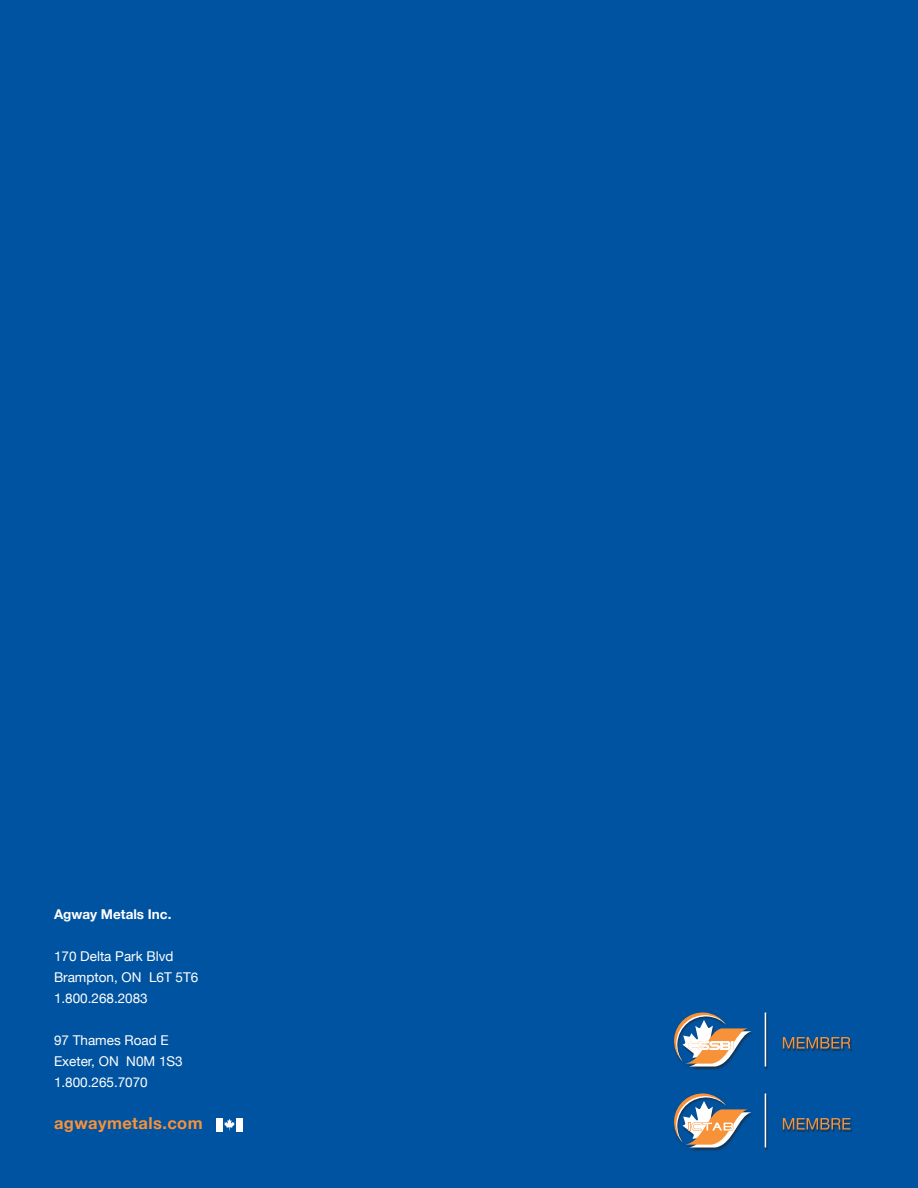
<style>
.page{position:relative;width:918px;height:1188px;background:#0053a0}
.page>*{position:absolute;margin:0;border:0;box-sizing:border-box;transform-origin:0 0}
.t1{font:700 16.5px "Helvetica Neue";letter-spacing:.025em;color:#f79239}
.t2{font:13.5px/21px "Helvetica Neue";color:#fff}
.t3{font:700 13.5px "Helvetica Neue";color:#fff}
</style>
<div class="page">
<div style="left:674px;top:1094px;width:80px;height:57px;background:#231f20;opacity:.6"></div>
<svg style="left:674px;top:1094px;width:78px;height:54px"></svg>
<hr style="left:765px;top:1095px;width:3px;height:56px;background:#231f20;opacity:.6">
<hr style="left:765px;top:1094px;width:1px;height:54px;background:#fff">
<div style="left:674px;top:1013px;width:80px;height:57px;background:#231f20;opacity:.6"></div>
<svg style="left:674px;top:1012px;width:78px;height:54px"></svg>
<hr style="left:765px;top:1014px;width:3px;height:56px;background:#231f20;opacity:.6">
<hr style="left:765px;top:1012px;width:1px;height:54px;background:#fff">
<div style="left:783px;top:1039px;width:69px;height:12px;background:#231f20;opacity:.6"></div>
<svg style="left:783px;top:1037px;width:67px;height:11px"></svg>
<div style="left:783px;top:1120px;width:69px;height:12px;background:#231f20;opacity:.6"></div>
<svg style="left:783px;top:1118px;width:67px;height:12px"></svg>
<svg style="left:224px;top:1119px;width:11px;height:11px"></svg>
<div style="left:216px;top:1118px;width:7px;height:13px;background:#fff"></div>
<div style="left:236px;top:1118px;width:7px;height:13px;background:#fff"></div>
<p class="t3" style="left:54px;top:903px;width:119px">Agway Metals Inc.</p>
<p class="t2" style="left:54px;top:946px;width:146px">170 Delta Park Blvd<br>Brampton, ON L6T 5T6<br>1.800.268.2083</p>
<p class="t2" style="left:54px;top:1030px;width:130px">97 Thames Road E<br>Exeter, ON N0M 1S3<br>1.800.265.7070</p>
<p class="t1" style="left:54px;top:1110px;width:150px">agwaymetals.com</p>
</div>
